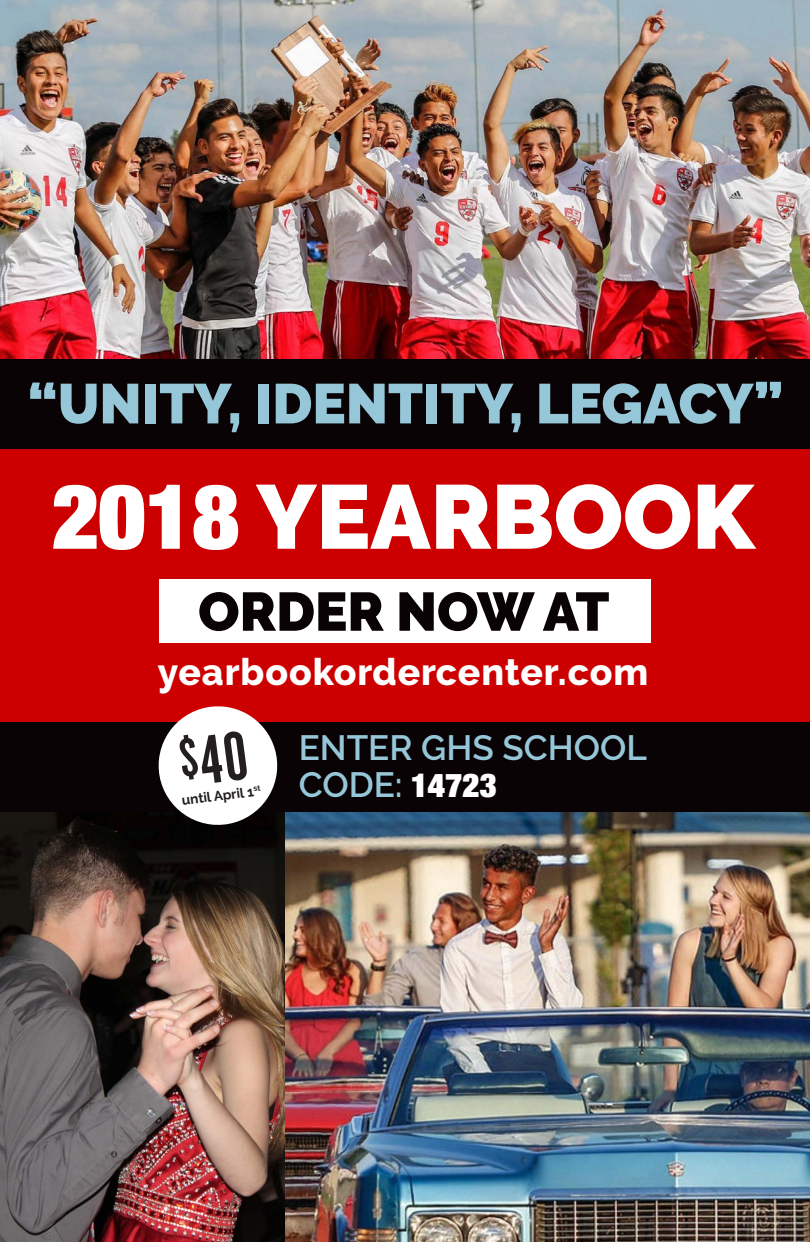
<style>
.page{position:relative;width:810px;height:1242px;background:#fff}
.page>*{position:absolute;margin:0;border:0;box-sizing:border-box;transform-origin:0 0}
.t1{font:900 90.3px "Raleway";color:#fff}
.t2{font:900 56px "Raleway";color:#96c7d8}
.t3{font:900 54.2px "Raleway";color:#090305}
.t4{font:800 37.3px "Raleway";letter-spacing:.025em;color:#fff}
.t5{font:600 35px/37px "Raleway";color:#96c7d8}
.t6{font:700 13.6px "Raleway";color:#231f20}
.s1{font-family:"Helvetica Neue LT Std";font-stretch:condensed}
.s2{font-family:"Helvetica Neue LT Std";font-weight:900;font-stretch:condensed;font-size:33px;color:#fff}
</style>
<div class="page">
<div style="left:0;top:384px;width:810px;height:490px;background:#cd0001"></div>
<img style="left:0;top:812px;width:810px;height:430px">
<img style="left:0;top:0;width:810px;height:359px">
<div style="left:0;top:359px;width:810px;height:90px;background:#090305"></div>
<div style="left:0;top:722px;width:810px;height:90px;background:#090305"></div>
<div style="left:160px;top:579px;width:491px;height:63px;background:#fff"></div>
<svg style="left:155px;top:706px;width:126px;height:122px"></svg>
<h2 class="t2" style="left:27px;top:371px;width:757px">“UNITY, IDENTITY, LEGACY”</h2>
<h1 class="t1" style="left:51px;top:465px;width:705px"><span class="s1">2018</span> YEARBOOK</h1>
<h3 class="t3" style="left:198px;top:580px;width:413px">ORDER NOW AT</h3>
<p class="t4" style="left:158px;top:650px;width:492px">yearbookordercenter.com</p>
<p class="t6" style="left:181px;top:793px;width:81px;rotate:-7deg">until April 1<sup>st</sup></p>
<p class="t5" style="left:299px;top:729px;width:350px">ENTER GHS SCHOOL<br>CODE: <span class="s2">14723</span></p>
</div>
